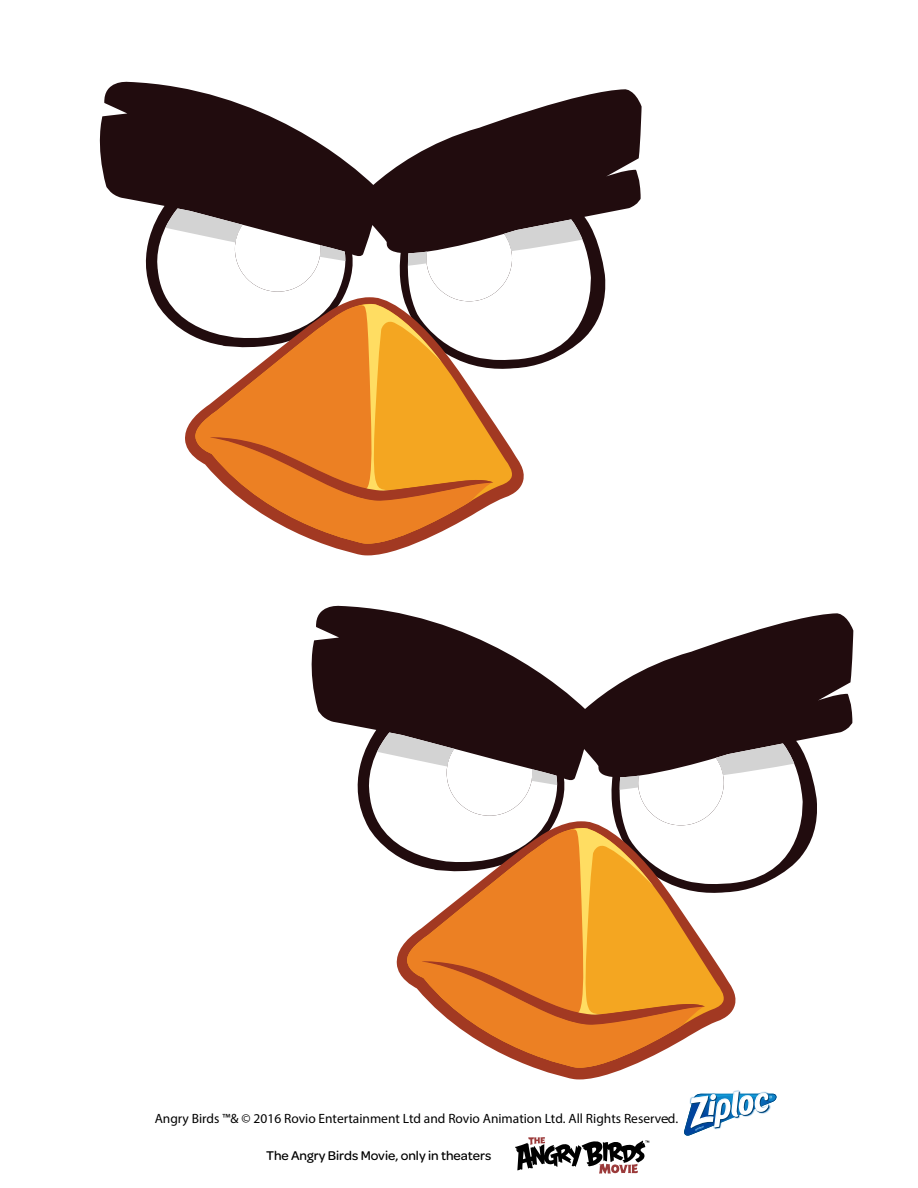
<style>
.page{position:relative;width:918px;height:1188px;background:#fff}
.page>*{position:absolute;margin:0;border:0;box-sizing:border-box;transform-origin:0 0}
.t1{font:13.5px "Myriad Pro";color:#020202}
.t2{font:500 13.5px "Omnes";color:#000}
.t3{font:italic 700 2.25px "Helvetica Neue";color:#8dd7f7;scale:1.09 1}
</style>
<div class="page">
<svg style="left:99px;top:81px;width:543px;height:242px;fill:#210c0e"></svg>
<svg style="left:324px;top:544px;width:90px;height:11px"></svg>
<svg style="left:244px;top:501px;width:249px;height:43px;fill:#ec8023"></svg>
<svg style="left:152px;top:208px;width:444px;height:293px"></svg>
<svg style="left:311px;top:605px;width:542px;height:243px;fill:#210c0e"></svg>
<svg style="left:535px;top:1068px;width:91px;height:11px"></svg>
<svg style="left:455px;top:1025px;width:249px;height:43px;fill:#ec8023"></svg>
<svg style="left:364px;top:732px;width:443px;height:293px"></svg>
<img style="left:684px;top:1090px;width:93px;height:46px">
<svg style="left:515px;top:1137px;width:134px;height:37px"></svg>
<p class="t1" style="left:155px;top:1110px;width:525px">Angry Birds ™&amp; © 2016 Rovio Entertainment Ltd and Rovio Animation Ltd. All Rights Reserved.</p>
<p class="t2" style="left:266px;top:1148px;width:227px">The Angry Birds Movie, only in theaters</p>
<p class="t3" style="left:694px;top:1128px;width:10px;rotate:-22deg">BRAND</p>
</div>
